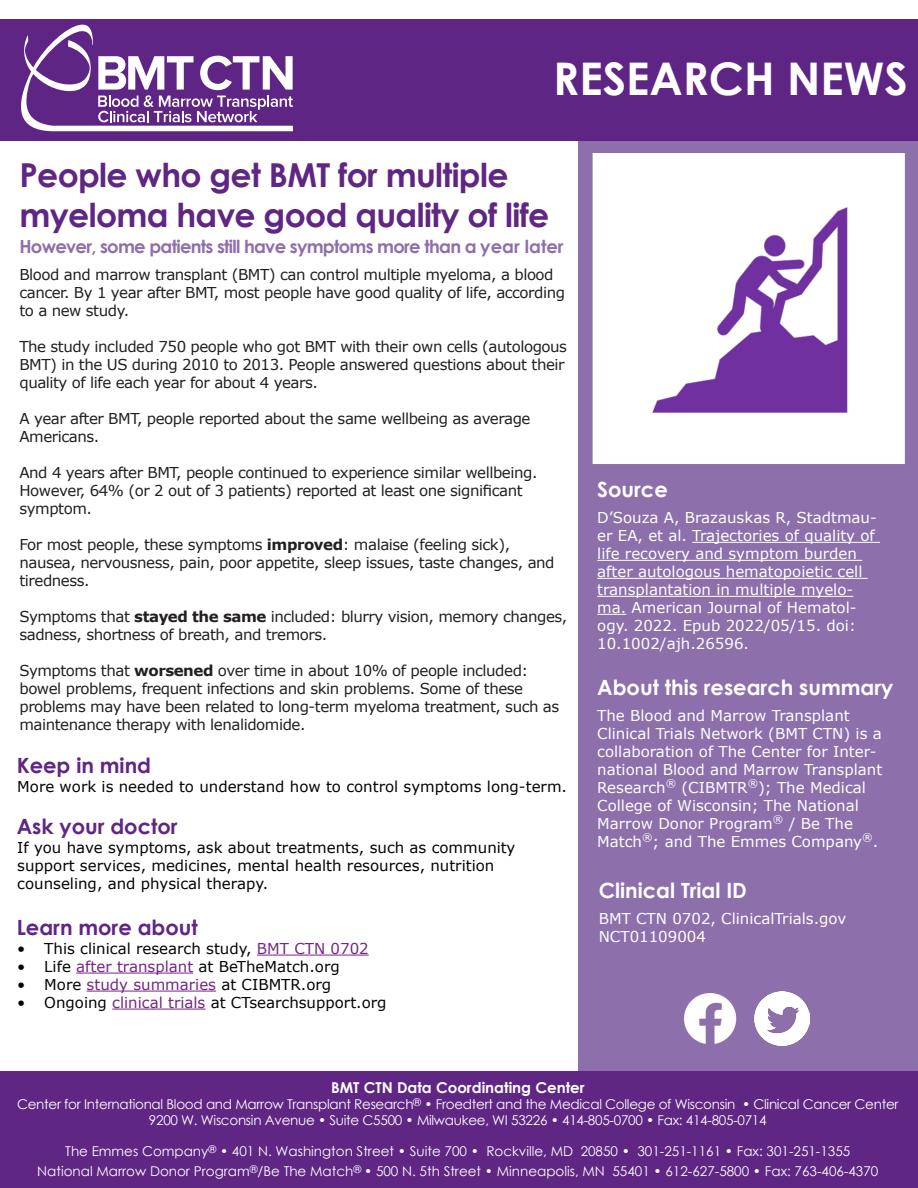
<style>
.page{position:relative;width:918px;height:1188px;background:#fff}
.page>*{position:absolute;margin:0;border:0;box-sizing:border-box;transform-origin:0 0}
.t1{font:700 45px "Century Gothic";color:#fff}
.t2{font:700 33px/39.6px "Century Gothic";letter-spacing:-.02em;color:#5f2684}
.t3{font:700 21px "Century Gothic";color:#fff}
.t4{font:700 21px "Century Gothic";color:#5f2684}
.t5{font:700 18px "Century Gothic";letter-spacing:-.04em;color:#8e6fac}
.t6{font:15px/18px "Verdana";letter-spacing:-.03em;color:#231f20}
.t7{font:15px/18px "Verdana";color:#fff}
.t8{font:15px/18px "Verdana";color:#040503}
.t9{font:700 15px "Century Gothic";color:#fff}
.t10{font:13.5px "Century Gothic";color:#fff}
.t11{font:13.5px "Century Gothic";letter-spacing:-.02em;color:#fff}
.s1{font-weight:700}
.s2{color:#762684}
</style>
<div class="page">
<div style="left:579px;top:137px;width:339px;height:1051px;background:#8d6fab"></div>
<div style="left:0;top:19px;width:918px;height:121px;background:#5f2584"></div>
<div style="left:593px;top:153px;width:312px;height:311px;background:#fff"></div>
<div style="left:0;top:1071px;width:918px;height:117px;background:#5f2684"></div>
<img style="left:684px;top:993px;width:53px;height:51px">
<img style="left:755px;top:991px;width:54px;height:55px">
<svg style="left:21px;top:25px;width:272px;height:106px"></svg>
<hr style="left:692px;top:542px;width:188px;height:1px;background:#fff">
<hr style="left:597px;top:560px;width:265px;height:1px;background:#fff">
<hr style="left:597px;top:578px;width:271px;height:1px;background:#fff">
<hr style="left:597px;top:596px;width:256px;height:1px;background:#fff">
<svg style="left:597px;top:614px;width:29px;height:1px"></svg>
<hr style="left:257px;top:955px;width:112px;height:1px;background:#762684">
<hr style="left:76px;top:973px;width:117px;height:1px;background:#762684">
<hr style="left:87px;top:991px;width:129px;height:1px;background:#762684">
<hr style="left:112px;top:1009px;width:93px;height:1px;background:#762684">
<img style="left:652px;top:207px;width:196px;height:206px">
<p class="t1" style="left:553px;top:45px;width:356px">RESEARCH NEWS</p>
<p class="t2" style="left:19px;top:154px;width:531px">People who get BMT for multiple myeloma have good quality of life</p>
<p class="t5" style="left:19px;top:232px;width:546px">However, some patients still have symptoms more than a year later</p>
<p class="t6" style="left:19px;top:266px;width:547px">Blood and marrow transplant (BMT) can control multiple myeloma, a blood cancer. By 1 year after BMT, most people have good quality of life, according to a new study.</p>
<p class="t6" style="left:19px;top:338px;width:549px">The study included 750 people who got BMT with their own cells (autologous<br>BMT) in the US during 2010 to 2013. People answered questions about their quality of life each year for about 4 years.</p>
<p class="t6" style="left:19px;top:410px;width:513px">A year after BMT, people reported about the same wellbeing as average<br>Americans.</p>
<p class="t6" style="left:19px;top:464px;width:520px">And 4 years after BMT, people continued to experience similar wellbeing.<br>However, 64% (or 2 out of 3 patients) reported at least one significant symptom.</p>
<p class="t6" style="left:19px;top:536px;width:537px">For most people, these symptoms <span class="s1">improved</span>: malaise (feeling sick), nausea, nervousness, pain, poor appetite, sleep issues, taste changes, and tiredness.</p>
<p class="t6" style="left:19px;top:608px;width:549px">Symptoms that <span class="s1">stayed the same</span> included: blurry vision, memory changes, sadness, shortness of breath, and tremors.</p>
<p class="t6" style="left:19px;top:662px;width:541px">Symptoms that <span class="s1">worsened</span> over time in about 10% of people included: bowel problems, frequent infections and skin problems. Some of these problems may have been related to long-term myeloma treatment, such as maintenance therapy with lenalidomide.</p>
<p class="t4" style="left:17px;top:749px;width:136px">Keep in mind</p>
<p class="t8" style="left:17px;top:777px;width:551px">More work is needed to understand how to control symptoms long-term.</p>
<p class="t4" style="left:17px;top:811px;width:162px">Ask your doctor</p>
<p class="t8" style="left:17px;top:839px;width:500px">If you have symptoms, ask about treatments, such as community support services, medicines, mental health resources, nutrition counseling, and physical therapy.</p>
<p class="t4" style="left:17px;top:911px;width:183px">Learn more about</p>
<p class="t8" style="left:17px;top:939px;width:353px">• This clinical research study, <span class="s2">BMT CTN 0702</span></p>
<p class="t8" style="left:17px;top:957px;width:324px">• Life <span class="s2">after transplant</span> at BeTheMatch.org</p>
<p class="t8" style="left:17px;top:975px;width:316px">• More <span class="s2">study summaries</span> at CIBMTR.org</p>
<p class="t8" style="left:17px;top:993px;width:371px">• Ongoing <span class="s2">clinical trials</span> at CTsearchsupport.org</p>
<p class="t3" style="left:597px;top:473px;width:72px">Source</p>
<p class="t7" style="left:597px;top:508px;width:281px">D’Souza A, Brazauskas R, Stadtmau&shy;er EA, et al. Trajectories of quality of life recovery and symptom burden after autologous hematopoietic cell transplantation in multiple myelo&shy;ma. American Journal of Hematol&shy;ogy. 2022. Epub 2022/05/15. doi:<br>10.1002/ajh.26596.</p>
<p class="t3" style="left:597px;top:671px;width:298px">About this research summary</p>
<p class="t7" style="left:597px;top:706px;width:287px">The Blood and Marrow Transplant Clinical Trials Network (BMT CTN) is a collaboration of The Center for Inter&shy;national Blood and Marrow Transplant Research<sup>®</sup> (CIBMTR<sup>®</sup>); The Medical College of Wisconsin; The National Marrow Donor Program<sup>®</sup> / Be The Match<sup>®</sup>; and The Emmes Company<sup>®</sup>.</p>
<p class="t3" style="left:599px;top:874px;width:150px">Clinical Trial ID</p>
<p class="t7" style="left:599px;top:909px;width:249px">BMT CTN 0702, ClinicalTrials.gov<br>NCT01109004</p>
<p class="t9" style="left:331px;top:1076px;width:255px">BMT CTN Data Coordinating Center</p>
<p class="t11" style="left:17px;top:1095px;width:883px">Center for International Blood and Marrow Transplant Research<sup>®</sup> • Froedtert and the Medical College of Wisconsin • Clinical Cancer Center</p>
<p class="t11" style="left:149px;top:1111px;width:619px">9200 W. Wisconsin Avenue • Suite C5500 • Milwaukee, WI 53226 • 414-805-0700 • Fax: 414-805-0714</p>
<p class="t10" style="left:65px;top:1142px;width:787px">The Emmes Company<sup>®</sup> • 401 N. Washington Street • Suite 700 • Rockville, MD 20850 • 301-251-1161 • Fax: 301-251-1355</p>
<p class="t10" style="left:37px;top:1161px;width:843px">National Marrow Donor Program<sup>®</sup>/Be The Match<sup>®</sup> • 500 N. 5th Street • Minneapolis, MN 55401 • 612-627-5800 • Fax: 763-406-4370</p>
</div>
